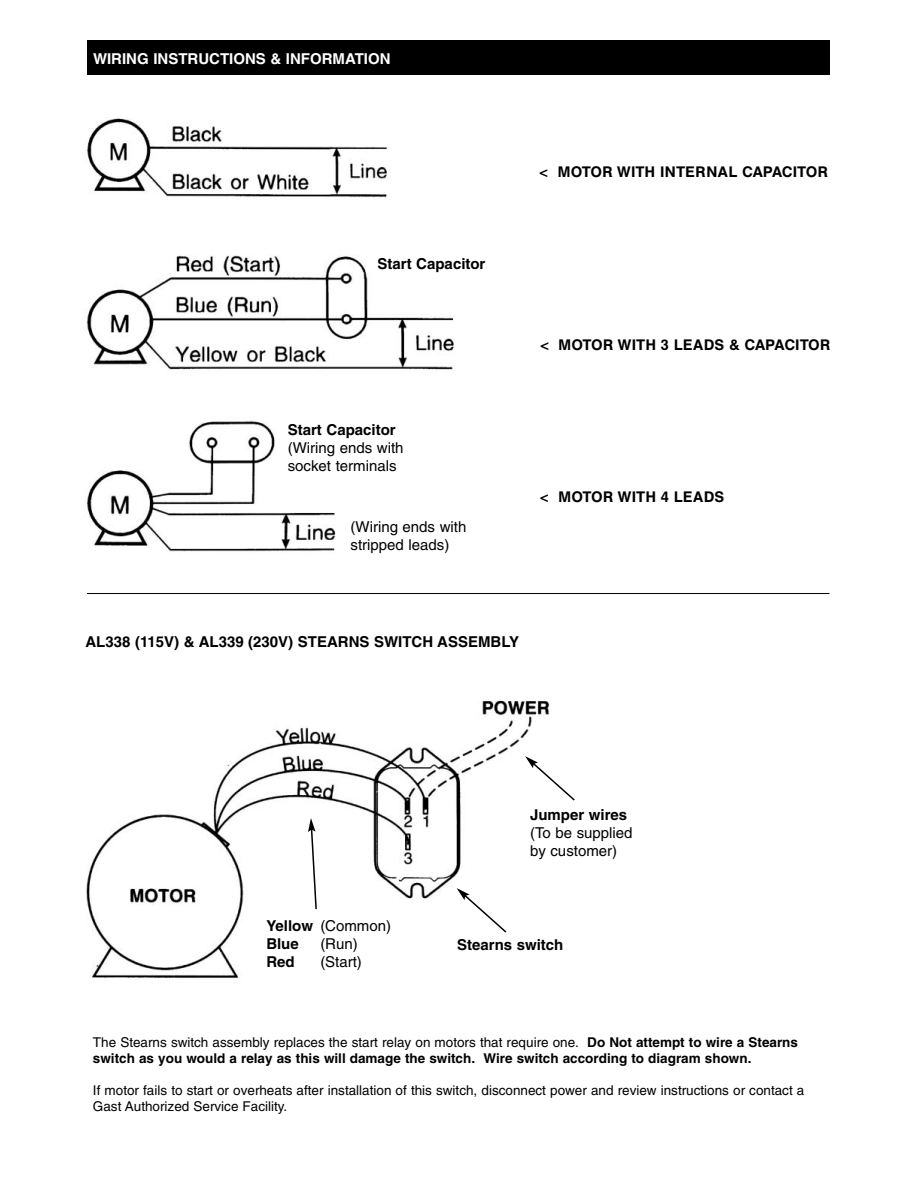
<style>
.page{position:relative;width:918px;height:1188px;background:#fff}
.page>*{position:absolute;margin:0;border:0;box-sizing:border-box;transform-origin:0 0}
.t1{font:700 15px/18px "Helvetica";color:#000}
.t2{font:15px/18px "Helvetica";color:#000}
.t3{font:700 15px "Helvetica Greek";color:#000}
.t4{font:700 15px "Helvetica";color:#fff}
.t5{font:700 13.5px/16.2px "Helvetica";color:#000}
.t6{font:13.5px/16.2px "Helvetica";color:#000}
.s1{font-weight:400}
</style>
<div class="page">
<img style="left:86px;top:700px;width:464px;height:278px">
<img style="left:86px;top:118px;width:368px;height:434px">
<div style="left:87px;top:40px;width:743px;height:35px;background:#000"></div>
<div style="left:286px;top:422px;width:121px;height:55px;background:#fff"></div>
<div style="left:349px;top:520px;width:121px;height:36px;background:#fff"></div>
<div style="left:529px;top:807px;width:106px;height:54px;background:#fff"></div>
<div style="left:265px;top:919px;width:131px;height:55px;background:#fff"></div>
<div style="left:376px;top:257px;width:114px;height:18px;background:#fff"></div>
<svg style="left:308px;top:818px;width:10px;height:93px"></svg>
<svg style="left:525px;top:756px;width:50px;height:46px"></svg>
<hr style="left:87px;top:593px;width:743px;height:1px;background:#000">
<div style="left:456px;top:937px;width:113px;height:18px;background:#fff"></div>
<svg style="left:457px;top:888px;width:51px;height:46px"></svg>
<p class="t4" style="left:93px;top:53px;width:299px">WIRING INSTRUCTIONS &amp; INFORMATION</p>
<p class="t1" style="left:378px;top:257px;width:109px">Start Capacitor</p>
<p class="t1" style="left:288px;top:422px;width:109px">Start Capacitor</p>
<p class="t2" style="left:288px;top:440px;width:117px">(Wiring ends with socket terminals</p>
<p class="t2" style="left:351px;top:520px;width:117px">(Wiring ends with stripped leads)</p>
<p class="t3" style="left:539px;top:167px;width:291px">&lt; MOTOR WITH INTERNAL CAPACITOR</p>
<p class="t3" style="left:540px;top:339px;width:292px">&lt; MOTOR WITH 3 LEADS &amp; CAPACITOR</p>
<p class="t3" style="left:540px;top:492px;width:186px">&lt; MOTOR WITH 4 LEADS</p>
<p class="t1" style="left:85px;top:635px;width:435px">AL338 (115V) &amp; AL339 (230V) STEARNS SWITCH ASSEMBLY</p>
<p class="t1" style="left:530px;top:807px;width:99px">Jumper wires</p>
<p class="t2" style="left:530px;top:825px;width:104px">(To be supplied by customer)</p>
<p class="t1" style="left:266px;top:918px;width:126px">Yellow <span class="s1">(Common)<br></span>Blue</p>
<p class="t2" style="left:320px;top:936px;width:39px">(Run)</p>
<p class="t1" style="left:266px;top:954px;width:30px">Red</p>
<p class="t2" style="left:320px;top:954px;width:43px">(Start)</p>
<p class="t1" style="left:457px;top:937px;width:108px">Stearns switch</p>
<p class="t5" style="left:93px;top:1035px;width:707px"><span class="s1">The Stearns switch assembly replaces the start relay on motors that require one.</span> Do Not attempt to wire a Stearns switch as you would a relay as this will damage the switch. Wire switch according to diagram shown.</p>
<p class="t6" style="left:93px;top:1084px;width:713px">If motor fails to start or overheats after installation of this switch, disconnect power and review instructions or contact a<br>Gast Authorized Service Facility.</p>
</div>
